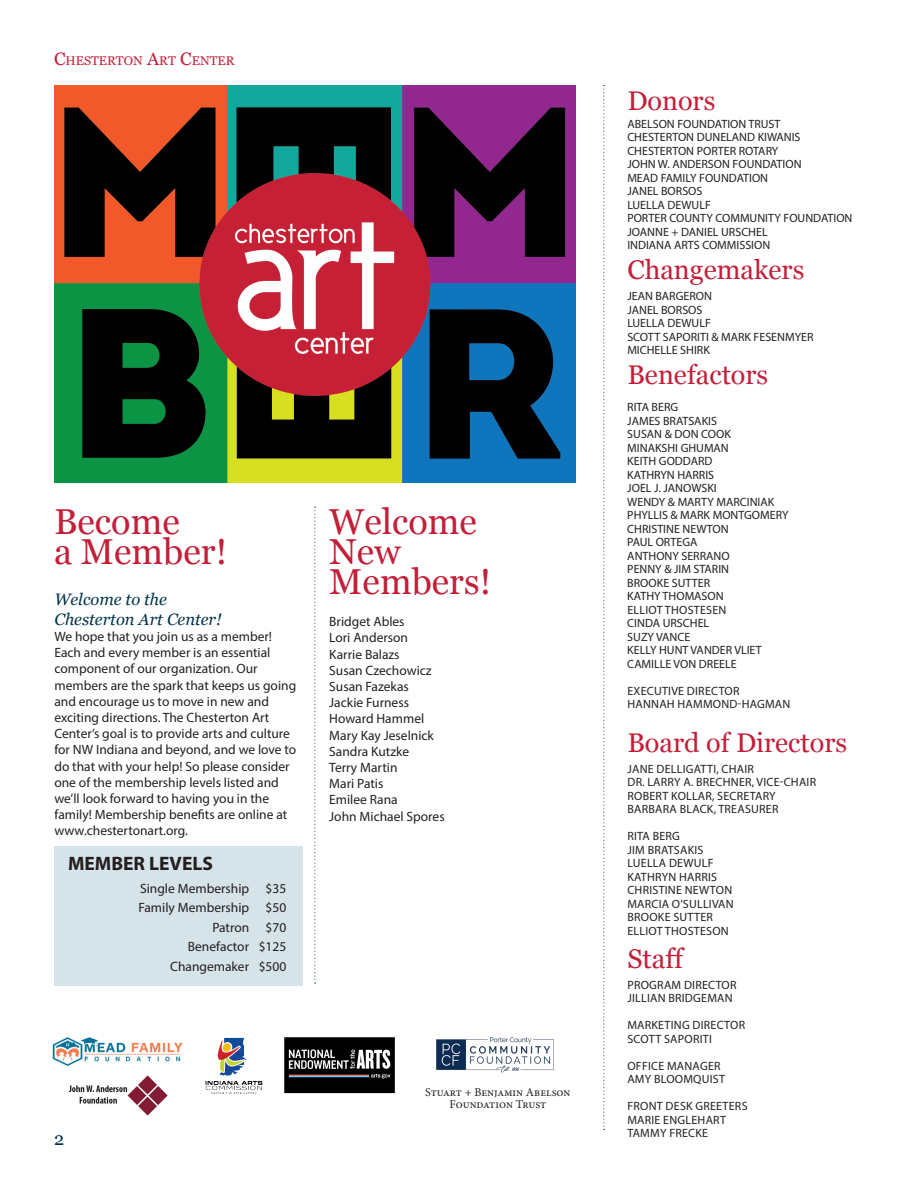
<style>
.page{position:relative;width:918px;height:1188px;background:#fff}
.page>*{position:absolute;margin:0;border:0;box-sizing:border-box;transform-origin:0 0}
.t1{font:36px/30px "Georgia";color:#c31f39}
.t2{font:27px "Georgia";color:#c31f39}
.t3{font:700 19.5px "Myriad Pro";color:#231f20}
.t4{font:18px "Georgia";color:#00344b}
.t5{font:italic 16.5px/19.8px "Georgia";color:#00344b}
.t6{font:13.5px/16.2px "Myriad Pro";color:#231f20}
.t7{font:12.6px "Georgia";color:#c31f39}
.t8{font:12px/13.5px "Myriad Pro";color:#231f20}
.t9{font:12px/13.5px "Myriad Pro";letter-spacing:.02em;color:#231f20}
.t10{font:12px/12px "Minion Pro";color:#231f20;text-align:center}
.s1{font-size:18px}
</style>
<div class="page">
<svg style="left:603px;top:85px;width:2px;height:1045px"></svg>
<img style="left:54px;top:85px;width:521px;height:398px">
<svg style="left:314px;top:507px;width:2px;height:477px"></svg>
<img style="left:436px;top:1037px;width:118px;height:36px">
<div style="left:54px;top:847px;width:249px;height:139px;background:#d6e3e9"></div>
<img style="left:205px;top:1037px;width:189px;height:57px">
<img style="left:52px;top:1037px;width:131px;height:29px">
<img style="left:68px;top:1075px;width:100px;height:41px">
<p class="t7" style="left:54px;top:51px;width:182px"><span class="s1">C</span>HESTERTON <span class="s1">A</span>RT <span class="s1">C</span>ENTER</p>
<h1 class="t1" style="left:54px;top:505px;width:175px">Become<br>a Member!</h1>
<p class="t5" style="left:54px;top:589px;width:169px">Welcome to the<br>Chesterton Art Center!</p>
<p class="t6" style="left:54px;top:628px;width:243px">We hope that you join us as a member!<br>Each and every member is an essential component of our organization. Our members are the spark that keeps us going and encourage us to move in new and exciting directions. The Chesterton Art Center’s goal is to provide arts and culture for NW Indiana and beyond, and we love to do that with your help! So please consider one of the membership levels listed and we’ll look forward to having you in the family! Membership benefits are online at www.chestertonart.org.</p>
<h3 class="t3" style="left:68px;top:851px;width:146px">MEMBER LEVELS</h3>
<p class="t6" style="left:138px;top:878px;width:149px;line-height:19.5px;text-align:right">Single Membership $35<br>Family Membership $50<br>Patron $70<br>Benefactor $125<br>Changemaker $500</p>
<h1 class="t1" style="left:329px;top:505px;width:164px">Welcome<br>New<br>Members!</h1>
<p class="t6" style="left:329px;top:613px;width:117px">Bridget Ables<br>Lori Anderson<br>Karrie Balazs<br>Susan Czechowicz<br>Susan Fazekas<br>Jackie Furness<br>Howard Hammel<br>Mary Kay Jeselnick<br>Sandra Kutzke<br>Terry Martin<br>Mari Patis<br>Emilee Rana<br>John Michael Spores</p>
<h3 class="t4" style="left:54px;top:1126px;width:12px">2</h3>
<p class="t10" style="left:425px;top:1086px;width:147px">Stuart + Benjamin Abelson<br>Foundation Trust</p>
<h2 class="t2" style="left:627px;top:81px;width:90px">Donors</h2>
<p class="t8" style="left:627px;top:117px;width:227px">ABELSON FOUNDATION TRUST<br>CHESTERTON DUNELAND KIWANIS<br>CHESTERTON PORTER ROTARY<br>JOHN W. ANDERSON FOUNDATION<br>MEAD FAMILY FOUNDATION<br>JANEL BORSOS<br>LUELLA DEWULF<br>PORTER COUNTY COMMUNITY FOUNDATION<br>JOANNE + DANIEL URSCHEL<br>INDIANA ARTS COMMISSION</p>
<h2 class="t2" style="left:627px;top:250px;width:179px">Changemakers</h2>
<p class="t8" style="left:627px;top:289px;width:188px">JEAN BARGERON<br>JANEL BORSOS<br>LUELLA DEWULF<br>SCOTT SAPORITI &amp; MARK FESENMYER<br>MICHELLE SHIRK</p>
<h2 class="t2" style="left:627px;top:355px;width:142px">Benefactors</h2>
<p class="t8" style="left:627px;top:400px;width:163px">RITA BERG<br>JAMES BRATSAKIS<br>SUSAN &amp; DON COOK<br>MINAKSHI GHUMAN<br>KEITH GODDARD<br>KATHRYN HARRIS<br>JOEL J. JANOWSKI<br>WENDY &amp; MARTY MARCINIAK<br>PHYLLIS &amp; MARK MONTGOMERY<br>CHRISTINE NEWTON<br>PAUL ORTEGA<br>ANTHONY SERRANO<br>PENNY &amp; JIM STARIN<br>BROOKE SUTTER<br>KATHY THOMASON<br>ELLIOT THOSTESEN<br>CINDA URSCHEL<br>SUZY VANCE<br>KELLY HUNT VANDER VLIET<br>CAMILLE VON DREELE</p>
<p class="t9" style="left:627px;top:684px;width:164px">EXECUTIVE DIRECTOR<br>HANNAH HAMMOND-HAGMAN</p>
<h2 class="t2" style="left:627px;top:723px;width:221px">Board of Directors</h2>
<p class="t9" style="left:627px;top:762px;width:190px">JANE DELLIGATTI, CHAIR<br>DR. LARRY A. BRECHNER, VICE-CHAIR<br>ROBERT KOLLAR, SECRETARY<br>BARBARA BLACK, TREASURER</p>
<p class="t9" style="left:627px;top:829px;width:108px">RITA BERG<br>JIM BRATSAKIS<br>LUELLA DEWULF<br>KATHRYN HARRIS<br>CHRISTINE NEWTON<br>MARCIA O’SULLIVAN<br>BROOKE SUTTER<br>ELLIOT THOSTESON</p>
<h2 class="t2" style="left:627px;top:939px;width:59px">Staff</h2>
<p class="t9" style="left:627px;top:978px;width:111px">PROGRAM DIRECTOR<br>JILLIAN BRIDGEMAN</p>
<p class="t9" style="left:627px;top:1018px;width:119px">MARKETING DIRECTOR<br>SCOTT SAPORITI</p>
<p class="t9" style="left:627px;top:1059px;width:99px">OFFICE MANAGER<br>AMY BLOOMQUIST</p>
<p class="t9" style="left:627px;top:1099px;width:122px">FRONT DESK GREETERS<br>MARIE ENGLEHART<br>TAMMY FRECKE</p>
</div>
